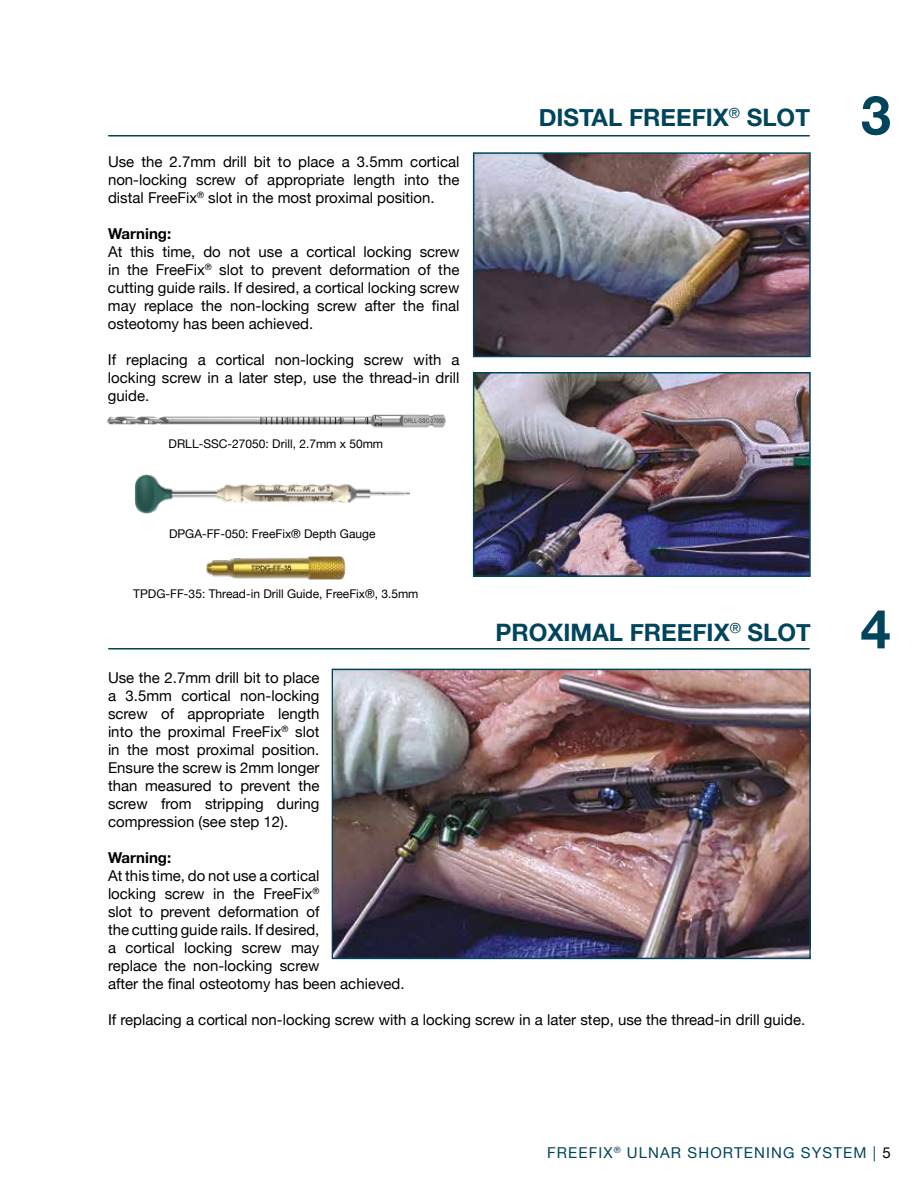
<style>
.page{position:relative;width:918px;height:1188px;background:#fff}
.page>*{position:absolute;margin:0;border:0;box-sizing:border-box;transform-origin:0 0}
.t1{font:700 54px "Helvetica Neue";color:#00455c}
.t2{font:700 24px "Helvetica Neue";color:#00455c}
.t3{font:15px/18px "Helvetica Neue";color:#000;text-align:justify}
.t4{font:15px "Helvetica Neue";letter-spacing:.075em;color:#00455c}
.t5{font:700 15px "Helvetica Neue";color:#000}
.t6{font:12px "Helvetica Neue";color:#000}
.s1{color:#000}
</style>
<div class="page">
<img style="left:476px;top:375px;width:332px;height:199px">
<div style="left:473px;top:372px;width:338px;height:205px;border:2px solid #00455c"></div>
<img style="left:476px;top:155px;width:332px;height:199px">
<div style="left:473px;top:152px;width:338px;height:205px;border:2px solid #00455c"></div>
<img style="left:334px;top:671px;width:475px;height:286px">
<div style="left:332px;top:669px;width:479px;height:290px;border:1px solid #00455c"></div>
<hr style="left:109px;top:135px;width:700px;height:1px;background:#00455c">
<hr style="left:109px;top:648px;width:700px;height:2px;background:#00455c">
<img style="left:107px;top:414px;width:338px;height:14px">
<img style="left:206px;top:557px;width:140px;height:23px">
<img style="left:135px;top:474px;width:275px;height:39px">
<p class="t3" style="left:108px;top:153px;width:353px">Use the 2.7mm drill bit to place a 3.5mm cortical non-locking screw of appropriate length into the distal FreeFix<sup>®</sup> slot in the most proximal position.</p>
<p class="t5" style="left:108px;top:222px;width:65px">Warning:</p>
<p class="t3" style="left:108px;top:243px;width:353px">At this time, do not use a cortical locking screw in the FreeFix<sup>®</sup> slot to prevent deformation of the cutting guide rails. If desired, a cortical locking screw may replace the non-locking screw after the final osteotomy has been achieved.</p>
<p class="t3" style="left:108px;top:351px;width:353px">If replacing a cortical non-locking screw with a locking screw in a later step, use the thread-in drill guide.</p>
<p class="t6" style="left:169px;top:435px;width:216px">DRLL-SSC-27050: Drill, 2.7mm x 50mm</p>
<p class="t6" style="left:169px;top:525px;width:208px">DPGA-FF-050: FreeFix® Depth Gauge</p>
<p class="t6" style="left:133px;top:586px;width:287px">TPDG-FF-35: Thread-in Drill Guide, FreeFix®, 3.5mm</p>
<h2 class="t2" style="left:539px;top:99px;width:273px">DISTAL FREEFIX<sup>®</sup> SLOT</h2>
<h2 class="t2" style="left:496px;top:613px;width:317px">PROXIMAL FREEFIX<sup>®</sup> SLOT</h2>
<p class="t3" style="left:108px;top:669px;width:213px">Use the 2.7mm drill bit to place a 3.5mm cortical non-locking screw of appropriate length into the proximal FreeFix<sup>®</sup> slot in the most proximal position.<br>Ensure the screw is 2mm longer than measured to prevent the screw from stripping during compression (see step 12).</p>
<p class="t5" style="left:108px;top:846px;width:65px">Warning:</p>
<p class="t3" style="left:108px;top:867px;width:298px;text-align:left">At this time, do not use a cortical<br>locking screw in the FreeFix<sup>®<br></sup>slot to prevent deformation of<br>the cutting guide rails. If desired,<br>a cortical locking screw may<br>replace the non-locking screw<br>after the final osteotomy has been achieved.</p>
<p class="t3" style="left:108px;top:1011px;width:699px">If replacing a cortical non-locking screw with a locking screw in a later step, use the thread-in drill guide.</p>
<h1 class="t1" style="left:861px;top:73px;width:32px">3</h1>
<h1 class="t1" style="left:861px;top:587px;width:32px">4</h1>
<p class="t4" style="left:547px;top:1142px;width:345px">FREEFIX<sup>®</sup> ULNAR SHORTENING SYSTEM | <span class="s1">5</span></p>
</div>
